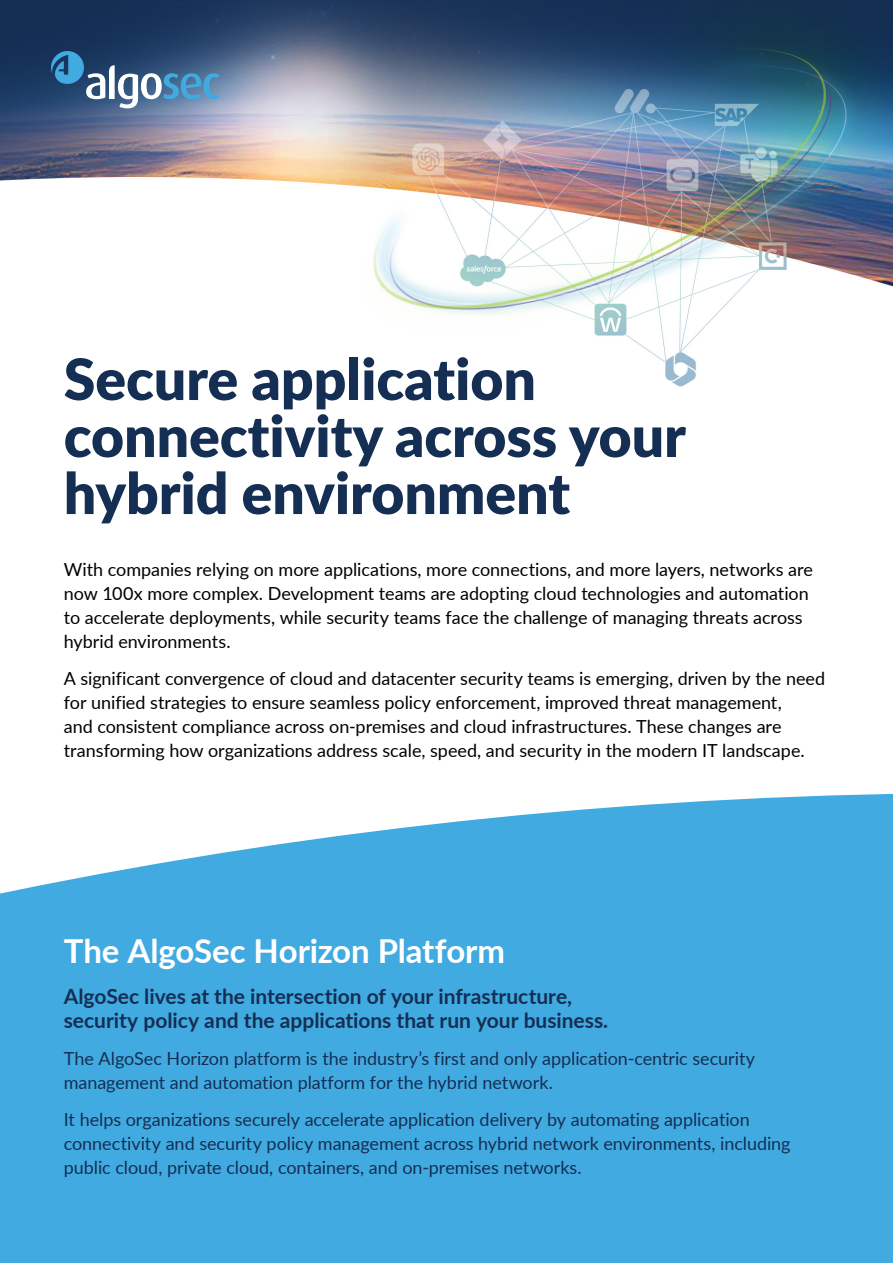
<style>
.page{position:relative;width:893px;height:1263px;background:#fff}
.page>*{position:absolute;margin:0;border:0;box-sizing:border-box;transform-origin:0 0}
.Page_title{font:900 57px/57px "Lato";color:#152e53}
.t1{font:700 33px "Lato";letter-spacing:-.005em;color:#fff}
.t2{font:700 21px/24px "Lato";color:#152e53}
.t3{font:18px/24px "Lato";letter-spacing:-.005em;color:#000}
.t4{font:18px/24px "Lato";letter-spacing:-.005em;color:#152e53}
</style>
<div class="page">
<svg style="left:0;top:793px;width:893px;height:470px;fill:#41abe1"></svg>
<img style="left:0;top:0;width:893px;height:387px">
<svg style="left:49px;top:51px;width:170px;height:57px"></svg>
<p class="Page_title" style="left:64px;top:348px;width:624px">Secure application connectivity across your hybrid environment</p>
<p class="t3" style="left:64px;top:556px;width:751px">With companies relying on more applications, more connections, and more layers, networks are now 100x more complex. Development teams are adopting cloud technologies and automation to accelerate deployments, while security teams face the challenge of managing threats across hybrid environments.</p>
<p class="t3" style="left:64px;top:665px;width:763px">A significant convergence of cloud and datacenter security teams is emerging, driven by the need for unified strategies to ensure seamless policy enforcement, improved threat management,<br>and consistent compliance across on-premises and cloud infrastructures. These changes are transforming how organizations address scale, speed, and security in the modern IT landscape.</p>
<h2 class="t1" style="left:64px;top:927px;width:443px">The AlgoSec Horizon Platform</h2>
<p class="t2" style="left:64px;top:984px;width:546px">AlgoSec lives at the intersection of your infrastructure, security policy and the applications that run your business.</p>
<p class="t4" style="left:64px;top:1046px;width:693px">The AlgoSec Horizon platform is the industry’s first and only application-centric security management and automation platform for the hybrid network.</p>
<p class="t4" style="left:64px;top:1107px;width:728px">It helps organizations securely accelerate application delivery by automating application connectivity and security policy management across hybrid network environments, including public cloud, private cloud, containers, and on-premises networks.</p>
</div>
